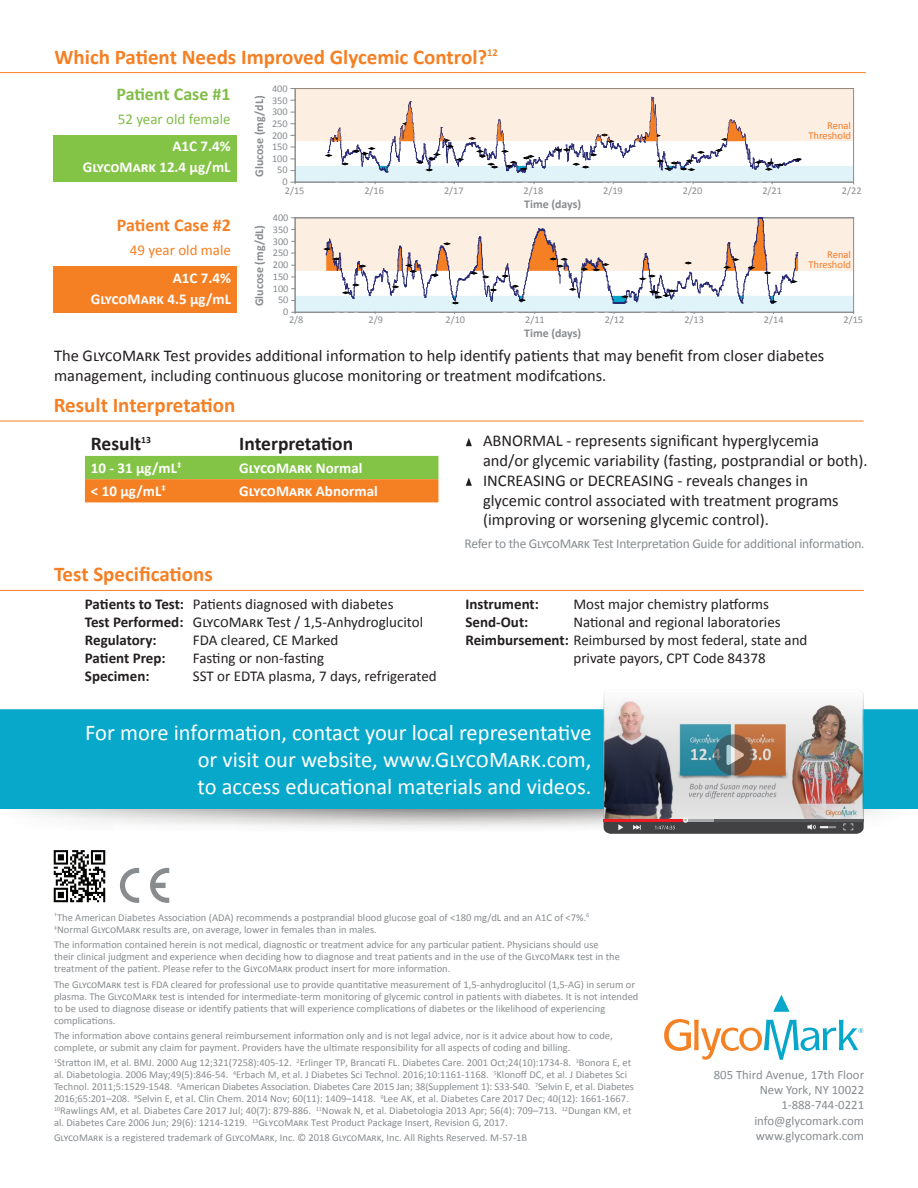
<style>
.page{position:relative;width:918px;height:1188px;background:#fff}
.page>*{position:absolute;margin:0;border:0;box-sizing:border-box;transform-origin:0 0}
.t1{font:22.5px/27px "Calibri";color:#fff;text-align:justify}
.t2{font:700 21px "Calibri";color:#f58024}
.t3{font:700 19.5px "Calibri";color:#231f20}
.t4{font:700 18px "Calibri";color:#81bd48}
.t5{font:700 18px "Calibri";color:#f58024}
.t6{font:16.5px/19.8px "Calibri";color:#231f20}
.t7{font:15px/18px "Calibri";color:#231f20}
.t8{font:700 15px "Calibri";color:#fff}
.t9{font:700 15px "Calibri";color:#231f20}
.t10{font:700 15px "Calibri";color:#fffefc}
.t11{font:700 15px "Calibri";color:#fefcfd}
.t12{font:15px "Calibri";color:#81bd48}
.t13{font:15px "Calibri";color:#f58024}
.t14{font:13.5px "Calibri";letter-spacing:-.02em;color:#888c8f}
.t15{font:12.75px "Calibri";color:#888c8f}
.t16{font:700 11.85px "Calibri";color:#888c8f}
.t17{font:10.5px/12px "Calibri";color:#888c8f}
.t18{font:10.5px/10.4px "Calibri";color:#f47b2a;text-align:right}
.t19{font:10.35px/11.6px "Calibri";color:#888c8f;text-align:right}
.t20{font:10.35px "Calibri";color:#8b8d90}
.s1{font-weight:700}
</style>
<div class="page">
<img style="left:24px;top:809px;width:859px;height:21px">
<div style="left:0;top:709px;width:918px;height:100px;background:#08a8cb"></div>
<svg style="left:664px;top:1019px;width:199px;height:41px"></svg>
<svg style="left:773px;top:995px;width:17px;height:17px"></svg>
<img style="left:53px;top:850px;width:53px;height:53px">
<svg style="left:120px;top:868px;width:19px;height:35px"></svg>
<svg style="left:150px;top:868px;width:19px;height:35px"></svg>
<hr style="left:0;top:421px;width:864px;height:1px;background:#f58024">
<hr style="left:0;top:590px;width:864px;height:1px;background:#f58024">
<svg style="left:466px;top:438px;width:6px;height:8px"></svg>
<svg style="left:466px;top:477px;width:6px;height:9px"></svg>
<svg style="left:85px;top:456px;width:353px;height:46px;background:#bba236"></svg>
<div style="left:54px;top:266px;width:183px;height:47px;background:#f58024"></div>
<div style="left:54px;top:136px;width:183px;height:46px;background:#83c447"></div>
<hr style="left:0;top:72px;width:866px;height:1px;background:#f58024">
<hr style="left:295px;top:88px;width:559px;height:1px;background:#888c8f">
<hr style="left:853px;top:89px;width:1px;height:93px;background:#888c8f">
<hr style="left:295px;top:89px;width:1px;height:93px;background:#888c8f">
<div style="left:296px;top:89px;width:557px;height:52px;background:#fdeee2"></div>
<svg style="left:291px;top:97px;width:563px;height:87px"></svg>
<svg style="left:292px;top:217px;width:562px;height:97px"></svg>
<img style="left:604px;top:692px;width:260px;height:142px">
<p class="t2" style="left:55px;top:44px;width:445px">Which Patient Needs Improved Glycemic Control?<sup>12</sup></p>
<p class="t4" style="left:116px;top:83px;width:116px">Patient Case #1</p>
<p class="t12" style="left:118px;top:109px;width:114px">52 year old female</p>
<p class="t8" style="left:172px;top:137px;width:60px">A1C 7.4%</p>
<p class="t10" style="left:83px;top:158px;width:149px">GlycoMark 12.4 µg/mL</p>
<p class="t5" style="left:117px;top:214px;width:116px">Patient Case #2</p>
<p class="t13" style="left:130px;top:241px;width:103px">49 year old male</p>
<p class="t8" style="left:173px;top:268px;width:60px">A1C 7.4%</p>
<p class="t11" style="left:91px;top:289px;width:142px">GlycoMark 4.5 µg/mL</p>
<p class="t19" style="left:272px;top:83px;width:17px">400<br>350<br>300<br>250<br>200<br>150<br>100<br>50<br>0</p>
<p class="t16" style="left:252px;top:177px;width:83px;rotate:-90deg">Glucose (mg/dL)</p>
<p class="t18" style="left:808px;top:119px;width:44px">Renal<br>Threshold</p>
<p class="t20" style="left:285px;top:184px;width:21px">2/15</p>
<p class="t20" style="left:364px;top:184px;width:21px">2/16</p>
<p class="t20" style="left:444px;top:184px;width:21px">2/17</p>
<p class="t20" style="left:524px;top:184px;width:21px">2/18</p>
<p class="t20" style="left:603px;top:184px;width:21px">2/19</p>
<p class="t20" style="left:683px;top:184px;width:21px">2/20</p>
<p class="t20" style="left:762px;top:184px;width:21px">2/21</p>
<p class="t20" style="left:842px;top:184px;width:21px">2/22</p>
<p class="t16" style="left:524px;top:196px;width:59px">Time (days)</p>
<p class="t19" style="left:273px;top:211px;width:17px">400<br>350<br>300<br>250<br>200<br>150<br>100<br>50<br>0</p>
<p class="t16" style="left:252px;top:306px;width:83px;rotate:-90deg">Glucose (mg/dL)</p>
<p class="t18" style="left:808px;top:248px;width:44px">Renal<br>Threshold</p>
<p class="t19" style="left:289px;top:313px;width:16px">2/8</p>
<p class="t19" style="left:369px;top:313px;width:16px">2/9</p>
<p class="t19" style="left:446px;top:313px;width:21px">2/10</p>
<p class="t19" style="left:525px;top:313px;width:21px">2/11</p>
<p class="t19" style="left:605px;top:313px;width:21px">2/12</p>
<p class="t19" style="left:684px;top:313px;width:21px">2/13</p>
<p class="t19" style="left:764px;top:313px;width:21px">2/14</p>
<p class="t19" style="left:844px;top:313px;width:21px">2/15</p>
<p class="t16" style="left:524px;top:326px;width:59px">Time (days)</p>
<p class="t6" style="left:54px;top:345px;width:772px">The GlycoMark Test provides additional information to help identify patients that may benefit from closer diabetes management, including continuous glucose monitoring or treatment modifcations.</p>
<p class="t2" style="left:54px;top:392px;width:183px">Result Interpretation</p>
<p class="t3" style="left:91px;top:431px;width:62px">Result<sup>13</sup></p>
<p class="t3" style="left:239px;top:431px;width:115px">Interpretation</p>
<p class="t8" style="left:91px;top:459px;width:92px">10 - 31 µg/mL<sup>‡</sup></p>
<p class="t8" style="left:239px;top:459px;width:125px">GlycoMark Normal</p>
<p class="t8" style="left:91px;top:482px;width:76px">&lt; 10 µg/mL<sup>‡</sup></p>
<p class="t8" style="left:239px;top:482px;width:140px">GlycoMark Abnormal</p>
<p class="t2" style="left:54px;top:561px;width:160px">Test Specifications</p>
<p class="t7" style="left:85px;top:594px;width:310px"><span class="s1">Patients to Test:</span> Patients diagnosed with diabetes</p>
<p class="t7" style="left:85px;top:612px;width:340px"><span class="s1">Test Performed:</span> GlycoMark Test / 1,5-Anhydroglucitol</p>
<p class="t9" style="left:85px;top:630px;width:73px">Regulatory:</p>
<p class="t7" style="left:193px;top:630px;width:147px">FDA cleared, CE Marked</p>
<p class="t9" style="left:85px;top:648px;width:82px">Patient Prep:</p>
<p class="t7" style="left:193px;top:648px;width:133px">Fasting or non-fasting</p>
<p class="t9" style="left:85px;top:666px;width:66px">Specimen:</p>
<p class="t7" style="left:193px;top:666px;width:245px">SST or EDTA plasma, 7 days, refrigerated</p>
<p class="t6" style="left:483px;top:430px;width:386px">ABNORMAL - represents significant hyperglycemia and/or glycemic variability (fasting, postprandial or both).</p>
<p class="t6" style="left:483px;top:470px;width:357px">INCREASING or DECREASING - reveals changes in glycemic control associated with treatment programs (improving or worsening glycemic control).</p>
<p class="t14" style="left:465px;top:536px;width:402px">Refer to the GlycoMark Test Interpretation Guide for additional information.</p>
<p class="t9" style="left:465px;top:594px;width:75px">Instrument:</p>
<p class="t7" style="left:573px;top:594px;width:197px">Most major chemistry platforms</p>
<p class="t9" style="left:465px;top:612px;width:64px">Send-Out:</p>
<p class="t7" style="left:573px;top:612px;width:209px">National and regional laboratories</p>
<p class="t7" style="left:573px;top:630px;width:236px;text-indent:-108px"><span class="s1">Reimbursement:</span> Reimbursed by most federal, state and private payors, CPT Code 84378</p>
<p class="t1" style="left:198px;top:718px;width:396px;text-indent:-112px">For more information, contact your local representative or visit our website, www.GlycoMark.com, to access educational materials and videos.</p>
<p class="t17" style="left:54px;top:910px;width:537px;line-height:12.6px"><sup>†</sup>The American Diabetes Association (ADA) recommends a postprandial blood glucose goal of &lt;180 mg/dL and an A1C of &lt;7%.<sup>6 ‡</sup>Normal GlycoMark results are, on average, lower in females than in males.</p>
<p class="t17" style="left:54px;top:939px;width:568px">The information contained herein is not medical, diagnostic or treatment advice for any particular patient. Physicians should use their clinical judgment and experience when deciding how to diagnose and treat patients and in the use of the GlycoMark test in the treatment of the patient. Please refer to the GlycoMark product insert for more information.</p>
<p class="t17" style="left:54px;top:978px;width:586px">The GlycoMark test is FDA cleared for professional use to provide quantitative measurement of 1,5-anhydroglucitol (1,5-AG) in serum or plasma. The GlycoMark test is intended for intermediate-term monitoring of glycemic control in patients with diabetes. It is not intended to be used to diagnose disease or identify patients that will experience complications of diabetes or the likelihood of experiencing complications.</p>
<p class="t17" style="left:54px;top:1029px;width:560px">The information above contains general reimbursement information only and is not legal advice, nor is it advice about how to code, complete, or submit any claim for payment. Providers have the ultimate responsibility for all aspects of coding and billing.</p>
<p class="t17" style="left:54px;top:1056px;width:582px"><sup>1</sup>Stratton IM, et al. BMJ. 2000 Aug 12;321(7258):405-12. <sup>2</sup>Erlinger TP, Brancati FL. Diabetes Care. 2001 Oct;24(10):1734-8. <sup>3</sup>Bonora E, et al. Diabetologia. 2006 May;49(5):846-54. <sup>4</sup>Erbach M, et al. J Diabetes Sci Technol. 2016;10:1161-1168. <sup>5</sup>Klonoff DC, et al. J Diabetes Sci Technol. 2011;5:1529-1548. <sup>6</sup>American Diabetes Association. Diabetes Care 2015 Jan; 38(Supplement 1): S33-S40. <sup>7</sup>Selvin E, et al. Diabetes 2016;65:201–208. <sup>8</sup>Selvin E, et al. Clin Chem. 2014 Nov; 60(11): 1409–1418. <sup>9</sup>Lee AK, et al. Diabetes Care 2017 Dec; 40(12): 1661-1667.<br><sup>10</sup>Rawlings AM, et al. Diabetes Care 2017 Jul; 40(7): 879-886. <sup>11</sup>Nowak N, et al. Diabetologia 2013 Apr; 56(4): 709–713. <sup>12</sup>Dungan KM, et al. Diabetes Care 2006 Jun; 29(6): 1214-1219. <sup>13</sup>GlycoMark Test Product Package Insert, Revision G, 2017.</p>
<p class="t17" style="left:54px;top:1131px;width:475px">GlycoMark is a registered trademark of GlycoMark, Inc. © 2018 GlycoMark, Inc. All Rights Reserved. M-57-1B</p>
<p class="t15" style="left:714px;top:1067px;width:152px">805 Third Avenue, 17th Floor</p>
<p class="t15" style="left:760px;top:1082px;width:106px">New York, NY 10022</p>
<p class="t15" style="left:781px;top:1097px;width:84px">1-888-744-0221</p>
<p class="t15" style="left:754px;top:1113px;width:111px">info@glycomark.com</p>
<p class="t15" style="left:756px;top:1128px;width:110px">www.glycomark.com</p>
</div>
